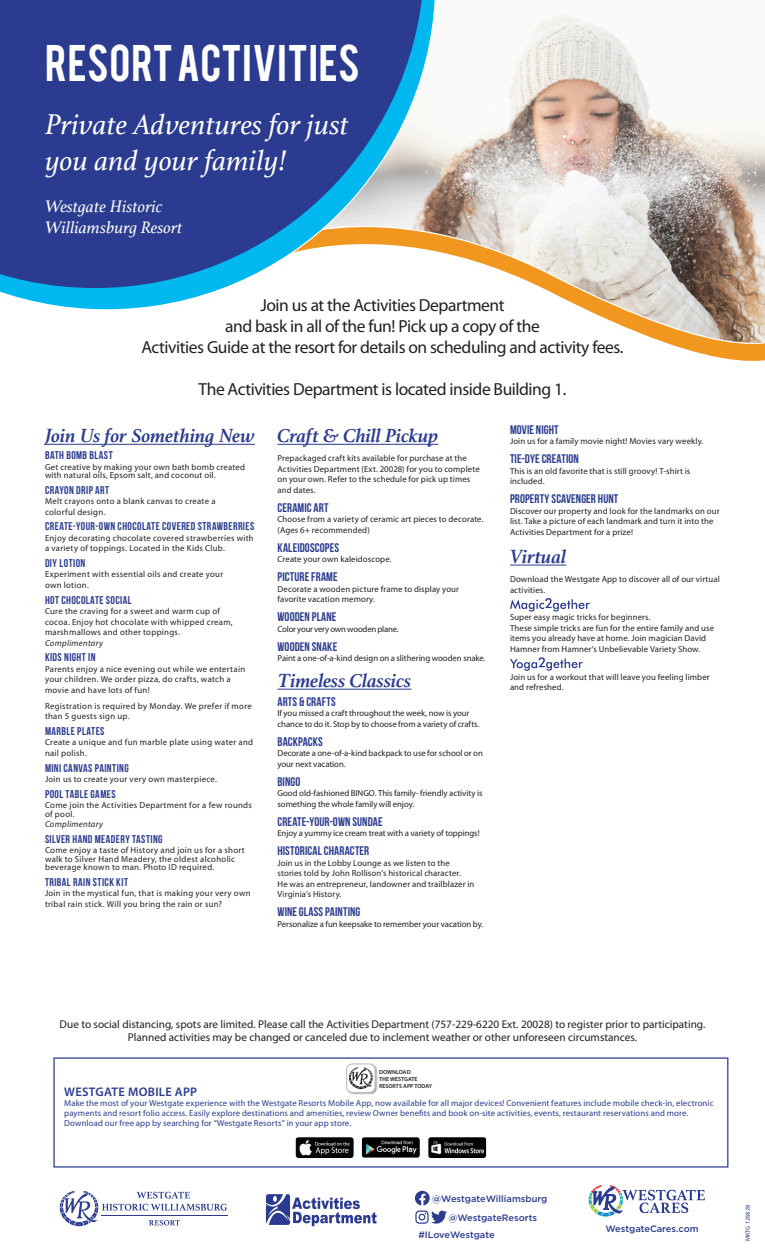
<style>
.page{position:relative;width:765px;height:1260px;background:#fff}
.page>*{position:absolute;margin:0;border:0;box-sizing:border-box;transform-origin:0 0}
.t1{font:40.5px "Bebas";letter-spacing:.015em;color:#fff}
.t2{font:italic 30px "Athelas";color:#fff}
.t3{font:italic 700 20px "Athelas";color:#2a3b90}
.t4{font:17.5px/21px "Myriad Pro";letter-spacing:-.025em;color:#231f20;text-align:center}
.t5{font:italic 17.5px "Athelas";color:#fff}
.t6{font:700 12.5px "Bebas Neue";letter-spacing:.01em;color:#2a3b90}
.t7{font:600 12.5px "Myriad Pro";letter-spacing:.025em;color:#2a3b90}
.t8{font:11.25px "Myriad Pro";color:#231f20}
.t9{font:700 11.25px "Bebas Neue";letter-spacing:.04em;color:#2a3b90}
.t10{font:500 9.25px "Gotham";color:#2a3b90}
.t11{font:8.75px/10.5px "Myriad Pro";letter-spacing:.015em;color:#231f20}
.t12{font:8.75px/10px "Myriad Pro";letter-spacing:.015em;color:#2a3b90}
.t13{font:8.75px/8.5px "Myriad Pro";letter-spacing:.035em;color:#231f20}
.t14{font:8.75px/10.5px "Myriad Pro";letter-spacing:-.005em;color:#231f20}
.t15{font:8.75px/10.5px "Myriad Pro";letter-spacing:-.01em;color:#231f20}
.t16{font:8.75px "Myriad Pro";letter-spacing:-.025em;color:#231f20}
.t17{font:italic 8.75px "Myriad Pro";letter-spacing:.03em;color:#231f20}
.t18{font:6.25px "Myriad Pro";color:#2a3b90}
.t19{font:600 5.88px/7px "Myriad Pro";color:#231f20}
.s1{font-style:italic}
</style>
<div class="page">
<hr style="left:45px;top:444px;width:210px;height:1px;background:#2a3b90">
<hr style="left:278px;top:444px;width:160px;height:1px;background:#2a3b90">
<hr style="left:278px;top:689px;width:133px;height:1px;background:#2a3b90">
<hr style="left:510px;top:565px;width:56px;height:1px;background:#2a3b90">
<svg style="left:510px;top:598px;width:80px;height:14px"></svg>
<svg style="left:510px;top:657px;width:73px;height:14px"></svg>
<img style="left:346px;top:1063px;width:32px;height:32px">
<div style="left:347px;top:1064px;width:28px;height:28px;background:#fff;border-radius:6px"></div>
<div style="left:346px;top:1064px;width:29px;height:29px;border:1px solid #bcbdc0;border-radius:6px"></div>
<svg style="left:349px;top:1067px;width:24px;height:22px"></svg>
<img style="left:296px;top:1137px;width:58px;height:21px">
<img style="left:362px;top:1137px;width:58px;height:21px">
<img style="left:428px;top:1137px;width:58px;height:21px">
<svg style="left:266px;top:1194px;width:111px;height:32px"></svg>
<svg style="left:589px;top:1185px;width:116px;height:32px"></svg>
<svg style="left:415px;top:1211px;width:32px;height:13px"></svg>
<svg style="left:415px;top:1191px;width:15px;height:14px"></svg>
<hr style="left:102px;top:1215px;width:126px;height:1px;background:#2a3b90">
<svg style="left:60px;top:1191px;width:167px;height:35px"></svg>
<svg style="left:436px;top:15px;width:329px;height:346px"></svg>
<svg style="left:0;top:0;width:436px;height:310px"></svg>
<svg style="left:0;top:0;width:424px;height:288px;background:#3f589e"></svg>
<p class="t1" style="left:45px;top:33px;width:316px">RESORT ACTIVITIES</p>
<p class="t2" style="left:45px;top:100px;width:305px">Private Adventures for just</p>
<p class="t2" style="left:45px;top:136px;width:243px">you and your family!</p>
<p class="t5" style="left:45px;top:193px;width:119px">Westgate Historic</p>
<p class="t5" style="left:45px;top:214px;width:139px">Williamsburg Resort</p>
<p class="t4" style="left:142px;top:294px;width:483px">Join us at the Activities Department<br>and bask in all of the fun! Pick up a copy of the<br>Activities Guide at the resort for details on scheduling and activity fees.</p>
<p class="t4" style="left:199px;top:378px;width:369px">The Activities Department is located inside Building 1.</p>
<p class="t3" style="left:45px;top:419px;width:212px">Join Us for Something New</p>
<p class="t9" style="left:45px;top:449px;width:69px">BATH BOMB BLAST</p>
<p class="t11" style="left:45px;top:462px;width:202px;line-height:8.5px">Get creative by making your own bath bomb created with natural oils, Epsom salt, and coconut oil.</p>
<p class="t9" style="left:45px;top:484px;width:66px">CRAYON DRIP ART</p>
<p class="t11" style="left:45px;top:496px;width:172px">Melt crayons onto a blank canvas to create a colorful design.</p>
<p class="t9" style="left:45px;top:520px;width:211px">CREATE-YOUR-OWN CHOCOLATE COVERED STRAWBERRIES</p>
<p class="t13" style="left:45px;top:532px;width:210px;line-height:10.5px">Enjoy decorating chocolate covered strawberries with a variety of toppings. Located in the Kids Club.</p>
<p class="t9" style="left:45px;top:557px;width:42px">DIY LOTION</p>
<p class="t11" style="left:45px;top:569px;width:180px">Experiment with essential oils and create your own lotion.</p>
<p class="t9" style="left:45px;top:593px;width:88px">HOT CHOCOLATE SOCIAL</p>
<p class="t11" style="left:45px;top:606px;width:189px">Cure the craving for a sweet and warm cup of cocoa. Enjoy hot chocolate with whipped cream, marshmallows and other toppings.<br><span class="s1">Complimentary</span></p>
<p class="t9" style="left:45px;top:651px;width:52px">KIDS NIGHT IN</p>
<p class="t11" style="left:45px;top:663px;width:202px">Parents enjoy a nice evening out while we entertain your children. We order pizza, do crafts, watch a movie and have lots of fun!</p>
<p class="t11" style="left:45px;top:700px;width:208px">Registration is required by Monday. We prefer if more than 5 guests sign up.</p>
<p class="t9" style="left:45px;top:725px;width:61px">MARBLE PLATES</p>
<p class="t11" style="left:45px;top:737px;width:210px">Create a unique and fun marble plate using water and nail polish.</p>
<p class="t9" style="left:45px;top:761px;width:85px">MINI CANVAS PAINTING</p>
<p class="t11" style="left:45px;top:774px;width:174px">Join us to create your very own masterpiece.</p>
<p class="t9" style="left:45px;top:788px;width:72px">POOL TABLE GAMES</p>
<p class="t13" style="left:45px;top:801px;width:208px">Come join the Activities Department for a few rounds of pool.</p>
<p class="t17" style="left:45px;top:819px;width:59px">Complimentary</p>
<p class="t9" style="left:45px;top:833px;width:119px">SILVER HAND MEADERY TASTING</p>
<p class="t13" style="left:45px;top:846px;width:201px">Come enjoy a taste of History and join us for a short walk to Silver Hand Meadery, the oldest alcoholic beverage known to man. Photo ID required.</p>
<p class="t9" style="left:45px;top:876px;width:85px">TRIBAL RAIN STICK KIT</p>
<p class="t11" style="left:45px;top:888px;width:207px">Join in the mystical fun, that is making your very own tribal rain stick. Will you bring the rain or sun?</p>
<p class="t3" style="left:278px;top:419px;width:162px">Craft &amp; Chill Pickup</p>
<p class="t11" style="left:278px;top:453px;width:204px">Prepackaged craft kits available for purchase at the Activities Department (Ext. 20028) for you to complete on your own. Refer to the schedule for pick up times and dates.</p>
<p class="t6" style="left:278px;top:501px;width:53px">CERAMIC ART</p>
<p class="t11" style="left:278px;top:514px;width:208px">Choose from a variety of ceramic art pieces to decorate. (Ages 6+ recommended)</p>
<p class="t6" style="left:278px;top:541px;width:63px">KALEIDOSCOPES</p>
<p class="t11" style="left:278px;top:554px;width:116px">Create your own kaleidoscope.</p>
<p class="t6" style="left:278px;top:570px;width:62px">PICTURE FRAME</p>
<p class="t11" style="left:278px;top:583px;width:183px">Decorate a wooden picture frame to display your favorite vacation memory.</p>
<p class="t6" style="left:278px;top:610px;width:61px">WOODEN PLANE</p>
<p class="t16" style="left:278px;top:623px;width:123px">Color your very own wooden plane.</p>
<p class="t6" style="left:278px;top:640px;width:61px">WOODEN SNAKE</p>
<p class="t15" style="left:278px;top:653px;width:210px">Paint a one-of-a-kind design on a slithering wooden snake.</p>
<p class="t3" style="left:278px;top:664px;width:135px">Timeless Classics</p>
<p class="t6" style="left:278px;top:695px;width:60px">ARTS &amp; CRAFTS</p>
<p class="t15" style="left:278px;top:708px;width:204px">If you missed a craft throughout the week, now is your chance to do it. Stop by to choose from a variety of crafts.</p>
<p class="t6" style="left:278px;top:735px;width:47px">BACKPACKS</p>
<p class="t14" style="left:278px;top:748px;width:207px">Decorate a one-of-a-kind backpack to use for school or on your next vacation.</p>
<p class="t6" style="left:278px;top:775px;width:24px">BINGO</p>
<p class="t14" style="left:278px;top:788px;width:206px">Good old-fashioned BINGO. This family- friendly activity is something the whole family will enjoy.</p>
<p class="t6" style="left:278px;top:815px;width:107px">CREATE-YOUR-OWN SUNDAE</p>
<p class="t15" style="left:278px;top:828px;width:204px">Enjoy a yummy ice cream treat with a variety of toppings!</p>
<p class="t6" style="left:278px;top:844px;width:93px">HISTORICAL CHARACTER</p>
<p class="t11" style="left:278px;top:857px;width:198px">Join us in the Lobby Lounge as we listen to the stories told by John Rollison’s historical character.<br>He was an entrepreneur, landowner and trailblazer in Virginia’s History.</p>
<p class="t6" style="left:278px;top:905px;width:84px">WINE GLASS PAINTING</p>
<p class="t14" style="left:278px;top:918px;width:207px">Personalize a fun keepsake to remember your vacation by.</p>
<p class="t6" style="left:510px;top:422px;width:50px">MOVIE NIGHT</p>
<p class="t11" style="left:510px;top:436px;width:195px">Join us for a family movie night! Movies vary weekly.</p>
<p class="t6" style="left:510px;top:452px;width:70px">TIE-DYE CREATION</p>
<p class="t11" style="left:510px;top:465px;width:182px">This is an old favorite that is still groovy! T-shirt is included.</p>
<p class="t6" style="left:510px;top:492px;width:110px">PROPERTY SCAVENGER HUNT</p>
<p class="t11" style="left:510px;top:505px;width:211px">Discover our property and look for the landmarks on our list. Take a picture of each landmark and turn it into the<br>Activities Department for a prize!</p>
<p class="t3" style="left:510px;top:540px;width:58px">Virtual</p>
<p class="t11" style="left:510px;top:574px;width:211px">Download the Westgate App to discover all of our virtual activities.</p>
<p class="t11" style="left:510px;top:612px;width:206px">Super easy magic tricks for beginners.<br>These simple tricks are fun for the entire family and use items you already have at home. Join magician David Hamner from Hamner’s Unbelievable Variety Show.</p>
<p class="t11" style="left:510px;top:671px;width:201px">Join us for a workout that will leave you feeling limber and refreshed.</p>
<p class="t8" style="left:60px;top:1017px;width:647px">Due to social distancing, spots are limited. Please call the Activities Department (757-229-6220 Ext. 20028) to register prior to participating.</p>
<p class="t8" style="left:128px;top:1031px;width:511px">Planned activities may be changed or canceled due to inclement weather or other unforeseen circumstances.</p>
<p class="t19" style="left:379px;top:1068px;width:55px">DOWNLOAD<br>THE WESTGATE<br>RESORTS APP TODAY</p>
<p class="t7" style="left:64px;top:1084px;width:134px">WESTGATE MOBILE APP</p>
<p class="t12" style="left:64px;top:1098px;width:651px">Make the most of your Westgate experience with the Westgate Resorts Mobile App, now available for all major devices! Convenient features include mobile check-in, electronic payments and resort folio access. Easily explore destinations and amenities, review Owner benefits and book on-site activities, events, restaurant reservations and more.<br>Download our free app by searching for “Westgate Resorts” in your app store.</p>
<p class="t10" style="left:432px;top:1193px;width:117px">@WestgateWilliamsburg</p>
<p class="t10" style="left:448px;top:1211px;width:90px">@WestgateResorts</p>
<p class="t10" style="left:418px;top:1228px;width:78px">#ILoveWestgate</p>
<p class="t10" style="left:606px;top:1223px;width:95px">WestgateCares.com</p>
<p class="t18" style="left:744px;top:1241px;width:38px;rotate:-90deg">MKTG 126828</p>
</div>
